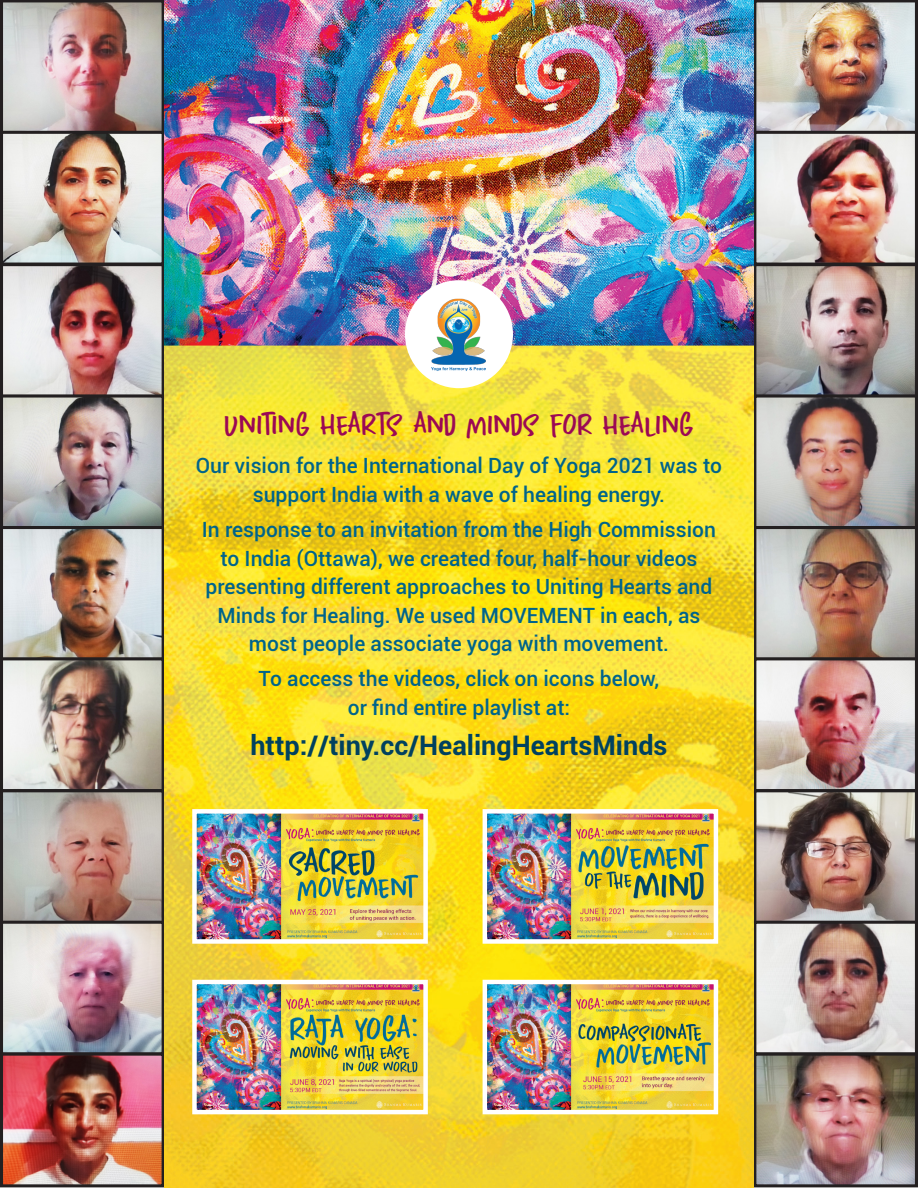
<style>
.page{position:relative;width:918px;height:1188px;background:#fff}
.page>*{position:absolute;margin:0;border:0;box-sizing:border-box;transform-origin:0 0}
.t1{font:40.5px "Home Education DEMO";letter-spacing:-.015em;color:#9b0855}
.t2{font:700 27px "Roboto";color:#00415f}
.t3{font:500 21px/28.5px "Roboto";color:#00648b;text-align:center}
</style>
<div class="page">
<img style="left:4px;top:4px;width:157px;height:1179px">
<div style="left:0;top:0;width:165px;height:134px;border:3px solid #231f20"></div>
<img style="left:757px;top:4px;width:157px;height:1179px">
<div style="left:753px;top:0;width:165px;height:134px;border:3px solid #231f20"></div>
<div style="left:0;top:131px;width:165px;height:135px;border:3px solid #231f20"></div>
<div style="left:753px;top:131px;width:165px;height:135px;border:3px solid #231f20"></div>
<div style="left:0;top:263px;width:165px;height:135px;border:3px solid #231f20"></div>
<div style="left:753px;top:263px;width:165px;height:135px;border:3px solid #231f20"></div>
<div style="left:0;top:394px;width:165px;height:135px;border:3px solid #231f20"></div>
<div style="left:753px;top:394px;width:165px;height:135px;border:3px solid #231f20"></div>
<div style="left:0;top:526px;width:165px;height:135px;border:3px solid #231f20"></div>
<div style="left:753px;top:526px;width:165px;height:135px;border:3px solid #231f20"></div>
<div style="left:0;top:657px;width:165px;height:135px;border:3px solid #231f20"></div>
<div style="left:753px;top:657px;width:165px;height:135px;border:3px solid #231f20"></div>
<div style="left:0;top:789px;width:165px;height:135px;border:3px solid #231f20"></div>
<div style="left:753px;top:789px;width:165px;height:135px;border:3px solid #231f20"></div>
<div style="left:0;top:921px;width:165px;height:134px;border:3px solid #231f20"></div>
<div style="left:753px;top:921px;width:165px;height:134px;border:3px solid #231f20"></div>
<div style="left:0;top:1053px;width:165px;height:134px;border:3px solid #231f20"></div>
<div style="left:753px;top:1053px;width:165px;height:134px;border:3px solid #231f20"></div>
<img style="left:165px;top:0;width:588px;height:1187px">
<div style="left:405px;top:280px;width:108px;height:108px;background:#fff;border-radius:50%"></div>
<img style="left:432px;top:298px;width:54px;height:73px">
<img style="left:197px;top:814px;width:226px;height:125px">
<div style="left:192px;top:809px;width:236px;height:135px;border:4px solid #fff"></div>
<img style="left:197px;top:985px;width:226px;height:124px">
<div style="left:192px;top:980px;width:236px;height:134px;border:4px solid #fff"></div>
<img style="left:488px;top:814px;width:225px;height:125px">
<div style="left:483px;top:809px;width:235px;height:135px;border:4px solid #fff"></div>
<img style="left:488px;top:985px;width:225px;height:124px">
<div style="left:483px;top:980px;width:235px;height:134px;border:4px solid #fff"></div>
<p class="t1" style="left:224px;top:404px;width:472px">Uniting Hearts and Minds for Healing</p>
<p class="t3" style="left:196px;top:451px;width:528px">Our vision for the International Day of Yoga 2021 was to support India with a wave of healing energy.</p>
<p class="t3" style="left:202px;top:515px;width:516px">In response to an invitation from the High Commission to India (Ottawa), we created four, half-hour videos presenting different approaches to Uniting Hearts and Minds for Healing. We used MOVEMENT in each, as most people associate yoga with movement.</p>
<p class="t3" style="left:259px;top:664px;width:402px">To access the videos, click on icons below, or find entire playlist at:</p>
<p class="t2" style="left:250px;top:726px;width:419px">http://tiny.cc/HealingHeartsMinds</p>
</div>
